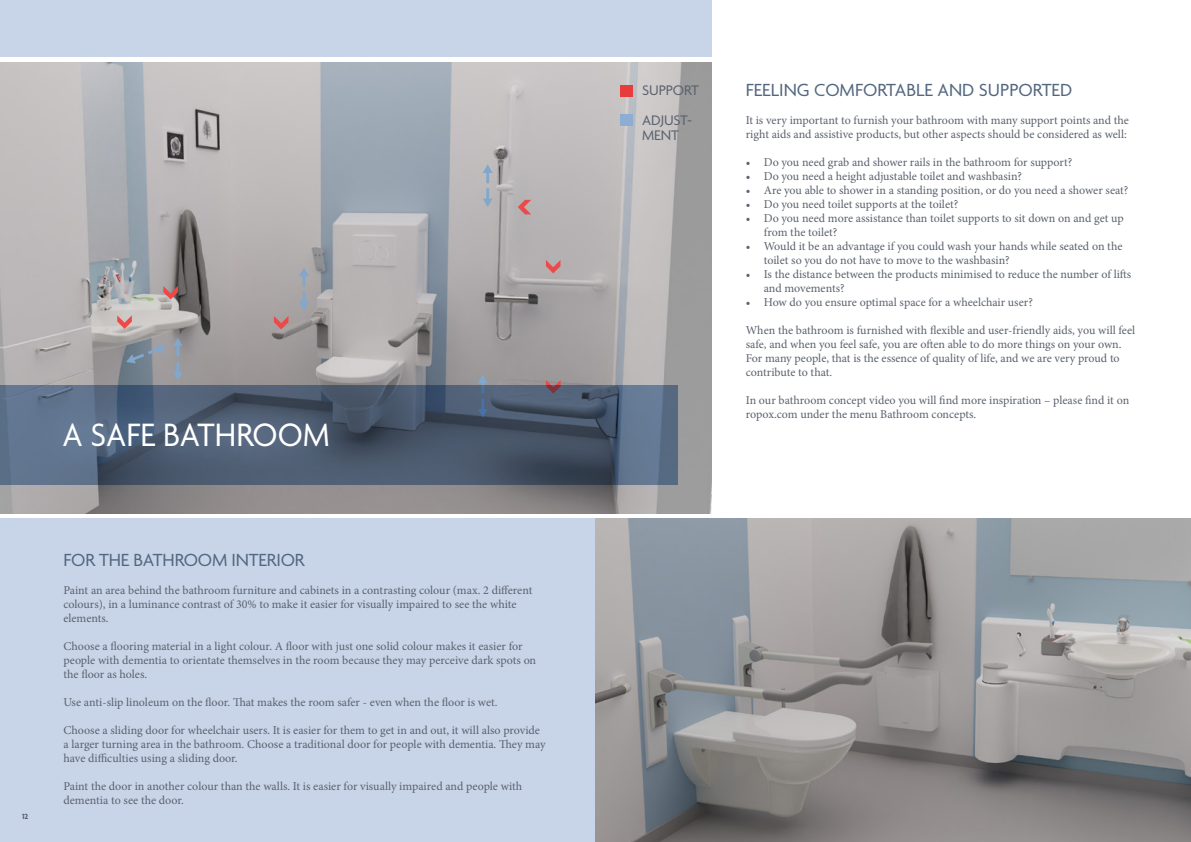
<style>
.page{position:relative;width:1191px;height:842px;background:#fff}
.page>*{position:absolute;margin:0;border:0;box-sizing:border-box;transform-origin:0 0}
.t1{font:35px "Agenda";color:#fff;scale:.95 1}
.t2{font:19px "Agenda";letter-spacing:-.005em;color:#53677f}
.t3{font:15px/30px "Agenda";letter-spacing:-.01em;color:#5a616e}
.t4{font:12px/14px "Minion Pro";letter-spacing:-.005em;color:#5a616e}
.t5{font:700 8px "Agenda";color:#5a616e}
</style>
<div class="page">
<img style="left:0;top:63px;width:711px;height:450px">
<svg style="left:483px;top:164px;width:9px;height:43px"></svg>
<svg style="left:299px;top:268px;width:10px;height:18px"></svg>
<svg style="left:299px;top:292px;width:10px;height:18px"></svg>
<svg style="left:126px;top:345px;width:40px;height:18px"></svg>
<svg style="left:173px;top:338px;width:10px;height:42px"></svg>
<svg style="left:478px;top:375px;width:10px;height:11px"></svg>
<svg style="left:518px;top:200px;width:13px;height:14px"></svg>
<svg style="left:546px;top:380px;width:14px;height:6px"></svg>
<svg style="left:546px;top:260px;width:14px;height:13px"></svg>
<svg style="left:163px;top:286px;width:15px;height:13px"></svg>
<svg style="left:274px;top:316px;width:14px;height:13px"></svg>
<svg style="left:117px;top:315px;width:15px;height:14px"></svg>
<div style="left:0;top:519px;width:713px;height:323px;background:#c8d5e8"></div>
<div style="left:0;top:0;width:711px;height:57px;background:#c8d5e8"></div>
<div style="left:620px;top:86px;width:12px;height:11px;background:#e63c3c"></div>
<div style="left:620px;top:114px;width:12px;height:12px;background:#8dadd3"></div>
<svg style="left:0;top:386px;width:677px;height:99px;background:#4c5c71"></svg>
<svg style="left:35px;top:393px;width:323px;height:84px;background:#506076"></svg>
<img style="left:595px;top:519px;width:596px;height:323px">
<h1 class="t1" style="left:62px;top:416px;width:283px">A SAFE BATHROOM</h1>
<p class="t5" style="left:22px;top:812px;width:8px">12</p>
<h2 class="t2" style="left:63px;top:550px;width:243px">FOR THE BATHROOM INTERIOR</h2>
<p class="t4" style="left:63px;top:584px;width:470px">Paint an area behind the bathroom furniture and cabinets in a contrasting colour (max. 2 different colours), in a luminance contrast of 30% to make it easier for visually impaired to see the white elements.</p>
<p class="t4" style="left:63px;top:640px;width:474px">Choose a flooring material in a light colour. A floor with just one solid colour makes it easier for people with dementia to orientate themselves in the room because they may perceive dark spots on the floor as holes.</p>
<p class="t4" style="left:63px;top:696px;width:435px">Use anti-slip linoleum on the floor. That makes the room safer - even when the floor is wet.</p>
<p class="t4" style="left:63px;top:724px;width:484px">Choose a sliding door for wheelchair users. It is easier for them to get in and out, it will also provide a larger turning area in the bathroom. Choose a traditional door for people with dementia. They may have difficulties using a sliding door.</p>
<p class="t4" style="left:63px;top:780px;width:460px">Paint the door in another colour than the walls. It is easier for visually impaired and people with dementia to see the door.</p>
<p class="t3" style="left:642px;top:76px;width:58px">SUPPORT<br>ADJUST-</p>
<p class="t3" style="left:642px;top:121px;width:38px">MENT</p>
<h2 class="t2" style="left:746px;top:80px;width:328px">FEELING COMFORTABLE AND SUPPORTED</h2>
<p class="t4" style="left:746px;top:113px;width:385px">It is very important to furnish your bathroom with many support points and the right aids and assistive products, but other aspects should be considered as well:</p>
<p class="t4" style="left:746px;top:155px;width:328px">• Do you need grab and shower rails in the bathroom for support?</p>
<p class="t4" style="left:746px;top:169px;width:278px">• Do you need a height adjustable toilet and washbasin?</p>
<p class="t4" style="left:746px;top:183px;width:384px">• Are you able to shower in a standing position, or do you need a shower seat?</p>
<p class="t4" style="left:746px;top:198px;width:214px">• Do you need toilet supports at the toilet?</p>
<p class="t4" style="left:764px;top:212px;width:361px;text-indent:-18px">• Do you need more assistance than toilet supports to sit down on and get up from the toilet?</p>
<p class="t4" style="left:764px;top:240px;width:360px;text-indent:-18px">• Would it be an advantage if you could wash your hands while seated on the toilet so you do not have to move to the washbasin?</p>
<p class="t4" style="left:764px;top:268px;width:369px;text-indent:-18px">• Is the distance between the products minimised to reduce the number of lifts and movements?</p>
<p class="t4" style="left:746px;top:296px;width:289px">• How do you ensure optimal space for a wheelchair user?</p>
<p class="t4" style="left:746px;top:324px;width:391px">When the bathroom is furnished with flexible and user-friendly aids, you will feel safe, and when you feel safe, you are often able to do more things on your own.<br>For many people, that is the essence of quality of life, and we are very proud to contribute to that.</p>
<p class="t4" style="left:746px;top:394px;width:385px">In our bathroom concept video you will find more inspiration – please find it on ropox.com under the menu Bathroom concepts.</p>
</div>
